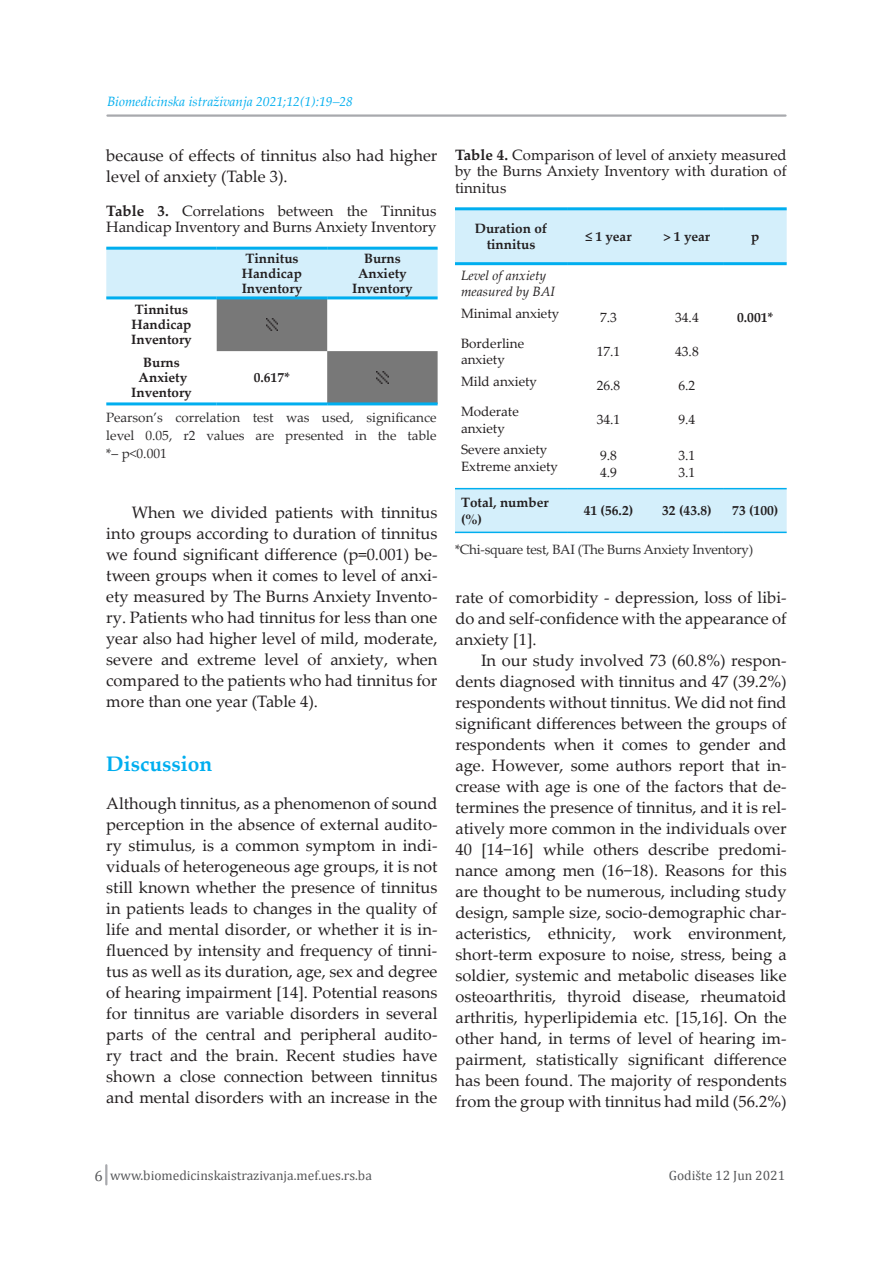
<style>
.page{position:relative;width:893px;height:1263px;background:#fff}
.page>*{position:absolute;margin:0;border:0;box-sizing:border-box;transform-origin:0 0}
.t1{font:700 21px "Palatino Linotype";color:#00aeef}
.t2{font:16.5px/21px "Palatino Linotype";color:#231f20;text-align:justify}
.t3{font:15px/16.5px "Palatino Linotype";color:#231f20}
.t4{font:700 13.5px/15px "Palatino Linotype";color:#231f20}
.t5{font:13.5px/16.2px "Palatino Linotype";color:#231f20}
.t6{font:13.5px/18px "Palatino Linotype";color:#312f30;text-align:justify}
.t7{font:13.5px "Cambria";color:#57585a}
.t8{font:13.5px "Palatino Linotype";letter-spacing:-.02em;color:#312f30}
.t9{font:italic 13.5px "Palatino Linotype";color:#00aeef}
.t10{font:italic 13.5px/16.2px "Palatino Linotype";color:#231f20}
.s1{font-weight:700}
.s2{font-size:15px}
</style>
<div class="page">
<hr style="left:107px;top:114px;width:678px;height:3px;background:#a8a9ad">
<svg style="left:105px;top:1165px;width:2px;height:19px"></svg>
<hr style="left:106px;top:247px;width:111px;height:3px;background:#00aeef">
<hr style="left:217px;top:247px;width:110px;height:3px;background:#00aeef">
<hr style="left:327px;top:247px;width:111px;height:3px;background:#00aeef">
<hr style="left:106px;top:402px;width:111px;height:3px;background:#00aeef">
<hr style="left:217px;top:402px;width:110px;height:3px;background:#00aeef">
<hr style="left:327px;top:402px;width:111px;height:3px;background:#00aeef">
<svg style="left:106px;top:248px;width:332px;height:156px"></svg>
<div style="left:455px;top:210px;width:332px;height:52px;background:#d4effb"></div>
<div style="left:455px;top:489px;width:332px;height:43px;background:#d4effb"></div>
<hr style="left:455px;top:488px;width:112px;height:1px;background:#00aeef">
<hr style="left:567px;top:488px;width:83px;height:1px;background:#00aeef">
<hr style="left:650px;top:488px;width:74px;height:1px;background:#00aeef">
<hr style="left:724px;top:488px;width:63px;height:1px;background:#00aeef">
<hr style="left:455px;top:532px;width:112px;height:1px;background:#00aeef">
<hr style="left:567px;top:532px;width:83px;height:1px;background:#00aeef">
<hr style="left:650px;top:532px;width:74px;height:1px;background:#00aeef">
<hr style="left:724px;top:532px;width:63px;height:1px;background:#00aeef">
<hr style="left:455px;top:207px;width:112px;height:3px;background:#00aeef">
<hr style="left:567px;top:207px;width:83px;height:3px;background:#00aeef">
<hr style="left:650px;top:207px;width:74px;height:3px;background:#00aeef">
<hr style="left:724px;top:207px;width:63px;height:3px;background:#00aeef">
<hr style="left:455px;top:262px;width:112px;height:3px;background:#00aeef">
<hr style="left:567px;top:262px;width:83px;height:3px;background:#00aeef">
<hr style="left:650px;top:262px;width:74px;height:3px;background:#00aeef">
<hr style="left:724px;top:262px;width:63px;height:3px;background:#00aeef">
<p class="t9" style="left:107px;top:92px;width:247px">Biomedicinska istraživanja 2021;12(1):19–28</p>
<p class="t2" style="left:106px;top:144px;width:333px">because of effects of tinnitus also had higher level of anxiety (Table 3).</p>
<p class="t3" style="left:106px;top:202px;width:332px"><span class="s1">Table 3.</span> Correlations between the Tinnitus<br>Handicap Inventory and Burns Anxiety Inventory</p>
<p class="t4" style="left:242px;top:250px;width:62px">Tinnitus<br>Handicap<br>Inventory</p>
<p class="t4" style="left:352px;top:250px;width:62px;text-align:center">Burns<br>Anxiety<br>Inventory</p>
<p class="t4" style="left:131px;top:302px;width:62px">Tinnitus<br>Handicap<br>Inventory</p>
<p class="t4" style="left:131px;top:355px;width:62px;text-align:center">Burns<br>Anxiety<br>Inventory</p>
<p class="t4" style="left:254px;top:370px;width:38px">0.617*</p>
<p class="t6" style="left:106px;top:408px;width:332px">Pearson’s correlation test was used, significance level 0.05, r2 values are presented in the table *– p&lt;0.001</p>
<p class="t2" style="left:106px;top:501px;width:333px;text-indent:26px">When we divided patients with tinnitus into groups according to duration of tinnitus we found significant difference (p=0.001) be&shy;tween groups when it comes to level of anxi&shy;ety measured by The Burns Anxiety Invento&shy;ry. Patients who had tinnitus for less than one year also had higher level of mild, moderate, severe and extreme level of anxiety, when compared to the patients who had tinnitus for more than one year (Table 4).</p>
<p class="t1" style="left:106px;top:749px;width:108px">Discussion</p>
<p class="t2" style="left:106px;top:793px;width:333px">Although tinnitus, as a phenomenon of sound perception in the absence of external audito&shy;ry stimulus, is a common symptom in indi&shy;viduals of heterogeneous age groups, it is not still known whether the presence of tinnitus in patients leads to changes in the quality of life and mental disorder, or whether it is in&shy;fluenced by intensity and frequency of tinni&shy;tus as well as its duration, age, sex and degree of hearing impairment [14]. Potential reasons for tinnitus are variable disorders in several parts of the central and peripheral audito&shy;ry tract and the brain. Recent studies have shown a close connection between tinnitus and mental disorders with an increase in the</p>
<p class="t3" style="left:455px;top:146px;width:333px;text-align:justify"><span class="s1">Table 4.</span> Comparison of level of anxiety measured by the Burns Anxiety Inventory with duration of tinnitus</p>
<p class="t4" style="left:475px;top:220px;width:74px;line-height:16.2px;text-align:center">Duration of tinnitus</p>
<p class="t4" style="left:585px;top:229px;width:48px">≤ 1 year</p>
<p class="t4" style="left:664px;top:229px;width:48px">&gt; 1 year</p>
<p class="t4" style="left:751px;top:229px;width:10px">p</p>
<p class="t10" style="left:461px;top:266px;width:96px">Level of anxiety measured by BAI</p>
<p class="t5" style="left:461px;top:304px;width:100px">Minimal anxiety</p>
<p class="t5" style="left:600px;top:309px;width:18px">7.3</p>
<p class="t5" style="left:675px;top:309px;width:25px">34.4</p>
<p class="t4" style="left:737px;top:309px;width:38px">0.001*</p>
<p class="t5" style="left:461px;top:335px;width:65px">Borderline anxiety</p>
<p class="t5" style="left:597px;top:343px;width:25px">17.1</p>
<p class="t5" style="left:675px;top:343px;width:25px">43.8</p>
<p class="t5" style="left:461px;top:373px;width:78px">Mild anxiety</p>
<p class="t5" style="left:597px;top:377px;width:25px">26.8</p>
<p class="t5" style="left:678px;top:377px;width:18px">6.2</p>
<p class="t5" style="left:461px;top:403px;width:59px">Moderate anxiety</p>
<p class="t5" style="left:597px;top:411px;width:25px">34.1</p>
<p class="t5" style="left:678px;top:411px;width:18px">9.4</p>
<p class="t5" style="left:461px;top:441px;width:99px">Severe anxiety<br>Extreme anxiety</p>
<p class="t5" style="left:600px;top:447px;width:18px">9.8<br>4.9</p>
<p class="t5" style="left:678px;top:447px;width:18px">3.1<br>3.1</p>
<p class="t4" style="left:461px;top:494px;width:89px;line-height:16.2px">Total, number (%)</p>
<p class="t4" style="left:584px;top:503px;width:51px">41 (56.2)</p>
<p class="t4" style="left:662px;top:503px;width:51px">32 (43.8)</p>
<p class="t4" style="left:732px;top:503px;width:48px">73 (100)</p>
<p class="t8" style="left:455px;top:539px;width:300px">*Chi-square test, BAI (The Burns Anxiety Inventory)</p>
<p class="t2" style="left:455px;top:586px;width:333px">rate of comorbidity - depression, loss of libi&shy;do and self-confidence with the appearance of anxiety [1].</p>
<p class="t2" style="left:455px;top:649px;width:333px;text-indent:26px">In our study involved 73 (60.8%) respon&shy;dents diagnosed with tinnitus and 47 (39.2%) respondents without tinnitus. We did not find significant differences between the groups of respondents when it comes to gender and age. However, some authors report that in&shy;crease with age is one of the factors that de&shy;termines the presence of tinnitus, and it is rel&shy;atively more common in the individuals over 40 [14−16] while others describe predomi&shy;nance among men (16−18). Reasons for this are thought to be numerous, including study design, sample size, socio-demographic char&shy;acteristics, ethnicity, work environment, short-term exposure to noise, stress, being a soldier, systemic and metabolic diseases like osteoarthritis, thyroid disease, rheumatoid arthritis, hyperlipidemia etc. [15,16]. On the other hand, in terms of level of hearing im&shy;pairment, statistically significant difference has been found. The majority of respondents from the group with tinnitus had mild (56.2%)</p>
<p class="t7" style="left:94px;top:1167px;width:279px"><span class="s2">6</span> www.biomedicinskaistrazivanja.mef.ues.rs.ba</p>
<p class="t7" style="left:669px;top:1167px;width:118px">Godište 12 Jun 2021</p>
</div>
